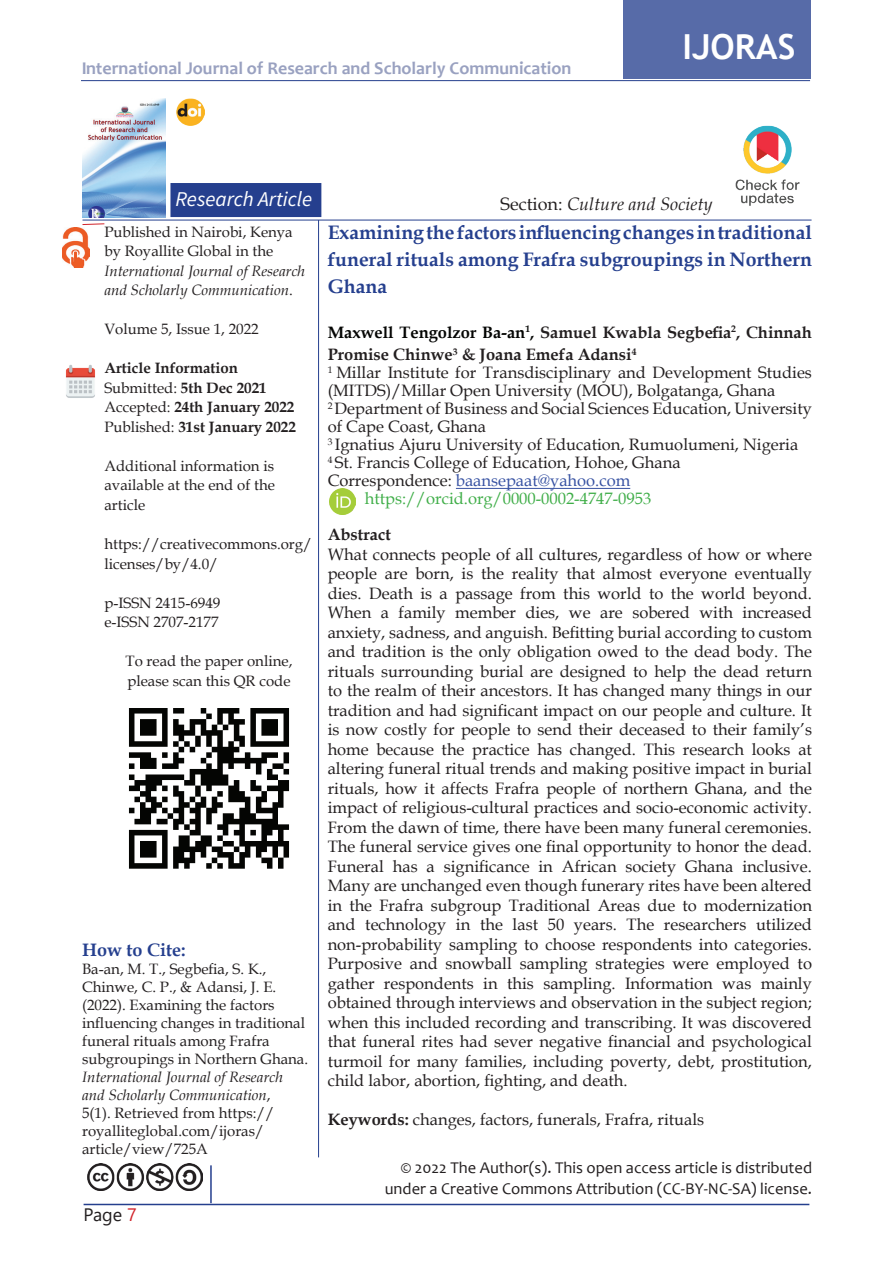
<style>
.page{position:relative;width:893px;height:1263px;background:#fff}
.page>*{position:absolute;margin:0;border:0;box-sizing:border-box;transform-origin:0 0}
.t1{font:700 34.5px "Trebuchet MS";color:#fff}
.t2{font:italic 21px "Source Sans Variable";letter-spacing:.02em;color:#fff}
.t3{font:700 19.5px/27px "Book Antiqua";color:#253f8e;text-align:justify}
.t4{font:700 18px "Candara";color:#253679}
.t5{font:italic 18px "Book Antiqua";color:#231f20}
.t6{font:700 18px "Book Antiqua";color:#253f8e}
.t7{font:18px "Segoe UI";color:#231f20}
.t8{font:16.5px/19.5px "Book Antiqua";color:#231f20;text-align:justify}
.t9{font:16.5px/21px "Candara";color:#231f20;text-align:right}
.t10{font:700 16.5px/22.5px "Book Antiqua";color:#231f20}
.t11{font:16.5px "Book Antiqua";color:#40ae49}
.t12{font:16.5px "Book Antiqua";color:#3853a3}
.t13{font:15px/18px "Book Antiqua";color:#231f20}
.t14{font:700 15px/19.5px "Book Antiqua";color:#231f20}
.t15{font:italic 15px/19.5px "Book Antiqua";color:#231f20}
.s1{font-style:normal}
.s2{font-weight:400}
.s3{font-style:italic}
.s4{color:#d1232a}
.s5{color:#040503}
.s6{color:#231f20}
.s7{font-weight:700}
</style>
<div class="page">
<hr style="left:84px;top:1204px;width:725px;height:1px;background:#253f8e">
<hr style="left:81px;top:80px;width:729px;height:1px;background:#253f8e">
<img style="left:65px;top:365px;width:31px;height:33px">
<img style="left:735px;top:125px;width:65px;height:81px">
<img style="left:62px;top:228px;width:27px;height:39px">
<img style="left:82px;top:98px;width:83px;height:119px">
<div style="left:623px;top:1px;width:187px;height:78px;background:#576ba8"></div>
<hr style="left:318px;top:220px;width:1px;height:937px;background:#253f8e">
<hr style="left:456px;top:488px;width:174px;height:1px;background:#3853a3">
<div style="left:170px;top:183px;width:151px;height:34px;background:#253f8e"></div>
<img style="left:88px;top:1164px;width:114px;height:27px">
<hr style="left:210px;top:1165px;width:2px;height:38px;background:#253f8e">
<img style="left:177px;top:98px;width:27px;height:28px">
<img style="left:128px;top:708px;width:162px;height:161px">
<hr style="left:82px;top:220px;width:730px;height:1px;background:#253f8e">
<svg style="left:82px;top:223px;width:23px;height:2px"></svg>
<img style="left:330px;top:489px;width:26px;height:26px">
<p class="t4" style="left:81px;top:57px;width:492px">International Journal of Research and Scholarly Communication</p>
<h1 class="t1" style="left:682px;top:26px;width:114px">IJORAS</h1>
<p class="t2" style="left:175px;top:187px;width:138px">Research Article</p>
<p class="t13" style="left:104px;top:222px;width:190px;line-height:19.5px">Published in Nairobi, Kenya by Royallite Global in the</p>
<p class="t15" style="left:104px;top:261px;width:202px">International Journal of Research and Scholarly Communication<span class="s1">.</span></p>
<p class="t13" style="left:104px;top:320px;width:156px">Volume 5, Issue 1, 2022</p>
<p class="t14" style="left:104px;top:359px;width:193px">Article Information<br><span class="s2">Submitted:</span> 5th Dec 2021<br><span class="s2">Accepted:</span> 24th January 2022<br><span class="s2">Published:</span> 31st January 2022</p>
<p class="t13" style="left:104px;top:456px;width:172px;line-height:19.5px;text-align:justify">Additional information is available at the end of the article</p>
<p class="t13" style="left:104px;top:534px;width:209px;line-height:19.5px">https://creativecommons.org/ licenses/by/4.0/</p>
<p class="t13" style="left:104px;top:592px;width:118px;line-height:19.5px">p-ISSN 2415-6949 e-ISSN 2707-2177</p>
<p class="t13" style="left:125px;top:651px;width:168px;line-height:19.5px">To read the paper online, please scan this QR code</p>
<p class="t6" style="left:82px;top:938px;width:105px">How to Cite:</p>
<p class="t13" style="left:82px;top:960px;width:228px">Ba-an, M. T., Segbefia, S. K.,<br>Chinwe, C. P., &amp; Adansi, J. E. (2022). Examining the factors influencing changes in traditional funeral rituals among Frafra subgroupings in Northern Ghana.</p>
<p class="t13" style="left:82px;top:1068px;width:202px"><span class="s3">International Journal of Research and Scholarly Communication</span>,<br>5(1). Retrieved from https:// royalliteglobal.com/ijoras/ article/view/725A</p>
<p class="t7" style="left:84px;top:1198px;width:55px">Page <span class="s4">7</span></p>
<p class="t5" style="left:501px;top:191px;width:213px"><span class="s1">Section:</span> Culture and Society</p>
<p class="t3" style="left:328px;top:219px;width:486px">Examining the factors influencing changes in traditional funeral rituals among Frafra subgroupings in Northern Ghana</p>
<p class="t10" style="left:328px;top:321px;width:486px"><span class="s5">Maxwell Tengolzor Ba-an</span><sup>1</sup><span class="s5">,</span> Samuel Kwabla Segbefia<sup>2</sup>, Chinnah<br>Promise Chinwe<sup>3</sup> &amp; Joana Emefa Adansi<sup>4</sup></p>
<p class="t8" style="left:328px;top:362px;width:486px"><sup>1</sup> Millar Institute for Transdisciplinary and Development Studies</p>
<p class="t8" style="left:328px;top:380px;width:449px">(MITDS)/Millar Open University (MOU), Bolgatanga, Ghana</p>
<p class="t8" style="left:328px;top:398px;width:486px"><sup>2</sup> Department of Business and Social Sciences Education, University</p>
<p class="t8" style="left:328px;top:416px;width:160px">of Cape Coast, Ghana</p>
<p class="t8" style="left:328px;top:434px;width:472px"><sup>3</sup> Ignatius Ajuru University of Education, Rumuolumeni, Nigeria</p>
<p class="t8" style="left:328px;top:452px;width:354px"><sup>4</sup> St. Francis College of Education, Hohoe, Ghana</p>
<p class="t12" style="left:328px;top:469px;width:304px"><span class="s6">Correspondence:</span> baansepaat@yahoo.com</p>
<p class="t11" style="left:365px;top:487px;width:288px">https://orcid.org/0000-0002-4747-0953</p>
<p class="t10" style="left:328px;top:523px;width:65px">Abstract</p>
<p class="t8" style="left:328px;top:544px;width:486px">What connects people of all cultures, regardless of how or where people are born, is the reality that almost everyone eventually dies. Death is a passage from this world to the world beyond.<br>When a family member dies, we are sobered with increased anxiety, sadness, and anguish. Befitting burial according to custom and tradition is the only obligation owed to the dead body. The rituals surrounding burial are designed to help the dead return to the realm of their ancestors. It has changed many things in our tradition and had significant impact on our people and culture. It is now costly for people to send their deceased to their family’s home because the practice has changed. This research looks at altering funeral ritual trends and making positive impact in burial rituals, how it affects Frafra people of northern Ghana, and the impact of religious-cultural practices and socio-economic activity.<br>From the dawn of time, there have been many funeral ceremonies.<br>The funeral service gives one final opportunity to honor the dead.<br>Funeral has a significance in African society Ghana inclusive.<br>Many are unchanged even though funerary rites have been altered in the Frafra subgroup Traditional Areas due to modernization and technology in the last 50 years. The researchers utilized non-probability sampling to choose respondents into categories.<br>Purposive and snowball sampling strategies were employed to gather respondents in this sampling. Information was mainly obtained through interviews and observation in the subject region; when this included recording and transcribing. It was discovered that funeral rites had sever negative financial and psychological turmoil for many families, including poverty, debt, prostitution, child labor, abortion, fighting, and death.</p>
<p class="t8" style="left:328px;top:1110px;width:378px"><span class="s7">Keywords:</span> changes, factors, funerals, Frafra, rituals</p>
<p class="t9" style="left:385px;top:1157px;width:429px">© 2022 The Author(s). This open access article is distributed under a Creative Commons Attribution (CC-BY-NC-SA) license.</p>
</div>
